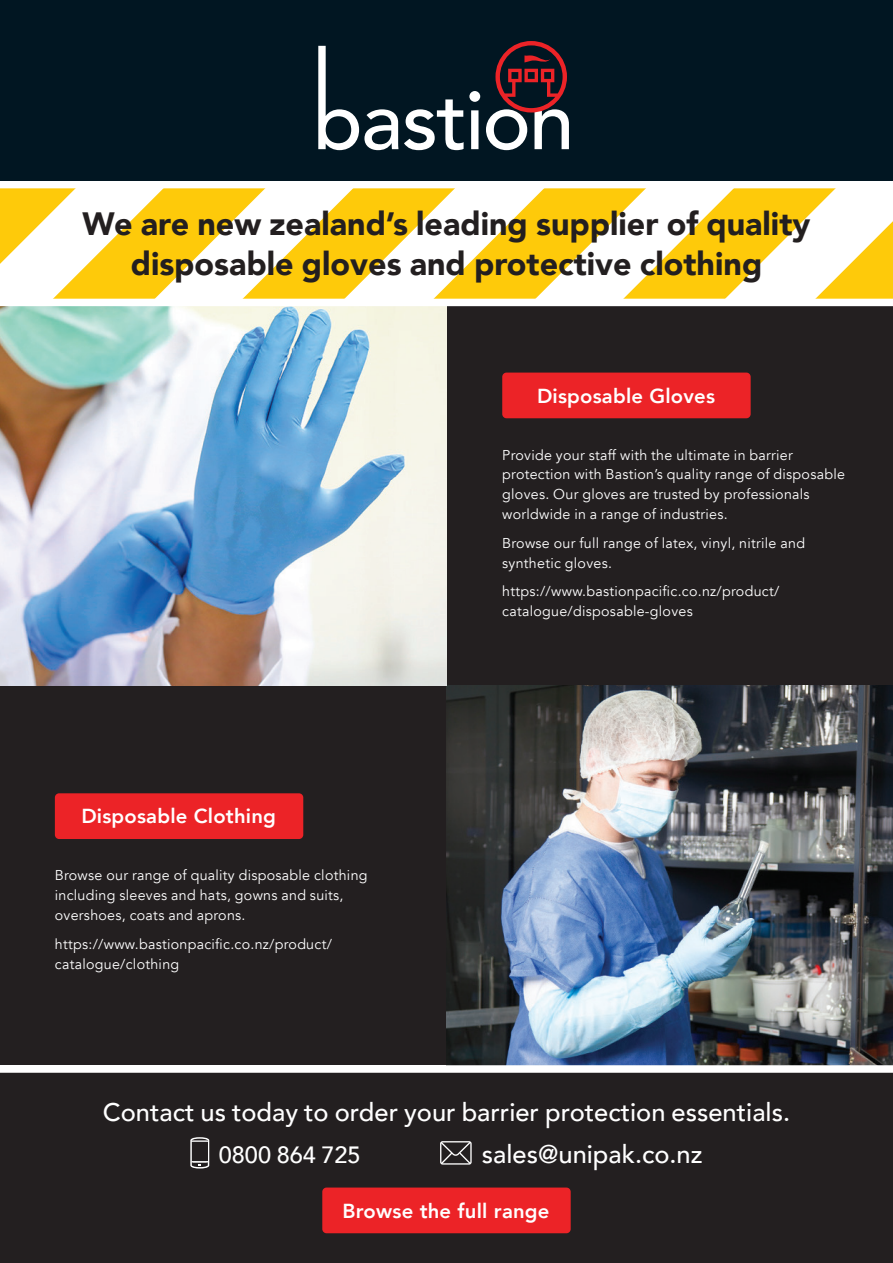
<style>
.page{position:relative;width:893px;height:1263px;background:#fff}
.page>*{position:absolute;margin:0;border:0;box-sizing:border-box;transform-origin:0 0}
.t1{font:900 32.25px/40.2px "Avenir";color:#231f20;text-align:center}
.t2{font:500 25.5px "Avenir";color:#fff}
.t3{font:500 23.55px "Avenir";color:#fff}
.t4{font:800 20.25px "Avenir";letter-spacing:.01em;color:#fff}
.t5{font:14.25px/20px "Avenir";letter-spacing:.02em;color:#fff}
</style>
<div class="page">
<svg style="left:0;top:188px;width:146px;height:111px"></svg>
<svg style="left:146px;top:188px;width:191px;height:111px;fill:#feca0a"></svg>
<svg style="left:337px;top:188px;width:190px;height:207px;fill:#feca0a"></svg>
<svg style="left:527px;top:188px;width:192px;height:111px;fill:#feca0a"></svg>
<svg style="left:719px;top:188px;width:174px;height:111px"></svg>
<div style="left:0;top:1072px;width:893px;height:191px;background:#231f20"></div>
<div style="left:0;top:0;width:893px;height:181px;background:#011622"></div>
<svg style="left:318px;top:46px;width:80px;height:104px"></svg>
<svg style="left:404px;top:91px;width:76px;height:59px"></svg>
<svg style="left:486px;top:41px;width:83px;height:109px"></svg>
<div style="left:0;top:683px;width:446px;height:382px;background:#231f20"></div>
<img style="left:446px;top:685px;width:447px;height:380px">
<img style="left:0;top:306px;width:446px;height:379px">
<div style="left:447px;top:302px;width:446px;height:383px;background:#231f20"></div>
<div style="left:0;top:299px;width:893px;height:7px;background:#fff"></div>
<div style="left:0;top:1065px;width:893px;height:8px;background:#fff"></div>
<svg style="left:190px;top:1137px;width:19px;height:31px"></svg>
<svg style="left:440px;top:1141px;width:32px;height:24px"></svg>
<div style="left:322px;top:1187px;width:249px;height:46px;background:#ec2327;border-radius:4px"></div>
<div style="left:502px;top:373px;width:249px;height:45px;background:#ec2327;border-radius:4px"></div>
<div style="left:55px;top:793px;width:248px;height:46px;background:#ec2327;border-radius:4px"></div>
<p class="t1" style="left:83px;top:202px;width:729px">We are new zealand’s leading supplier of quality disposable gloves and protective clothing</p>
<p class="t4" style="left:537px;top:380px;width:179px">Disposable Gloves</p>
<p class="t4" style="left:81px;top:800px;width:196px">Disposable Clothing</p>
<p class="t5" style="left:55px;top:866px;width:314px">Browse our range of quality disposable clothing including sleeves and hats, gowns and suits, overshoes, coats and aprons.</p>
<p class="t5" style="left:55px;top:934px;width:279px">https://www.bastionpacific.co.nz/product/ catalogue/clothing</p>
<p class="t5" style="left:502px;top:445px;width:344px">Provide your staff with the ultimate in barrier protection with Bastion’s quality range of disposable gloves. Our gloves are trusted by professionals worldwide in a range of industries.</p>
<p class="t5" style="left:502px;top:533px;width:304px">Browse our full range of latex, vinyl, nitrile and synthetic gloves.</p>
<p class="t5" style="left:502px;top:582px;width:279px">https://www.bastionpacific.co.nz/product/ catalogue/disposable-gloves</p>
<p class="t2" style="left:103px;top:1090px;width:689px">Contact us today to order your barrier protection essentials.</p>
<p class="t3" style="left:219px;top:1134px;width:143px">0800 864 725</p>
<p class="t2" style="left:482px;top:1132px;width:222px">sales@unipak.co.nz</p>
<p class="t4" style="left:343px;top:1195px;width:208px">Browse the full range</p>
</div>
